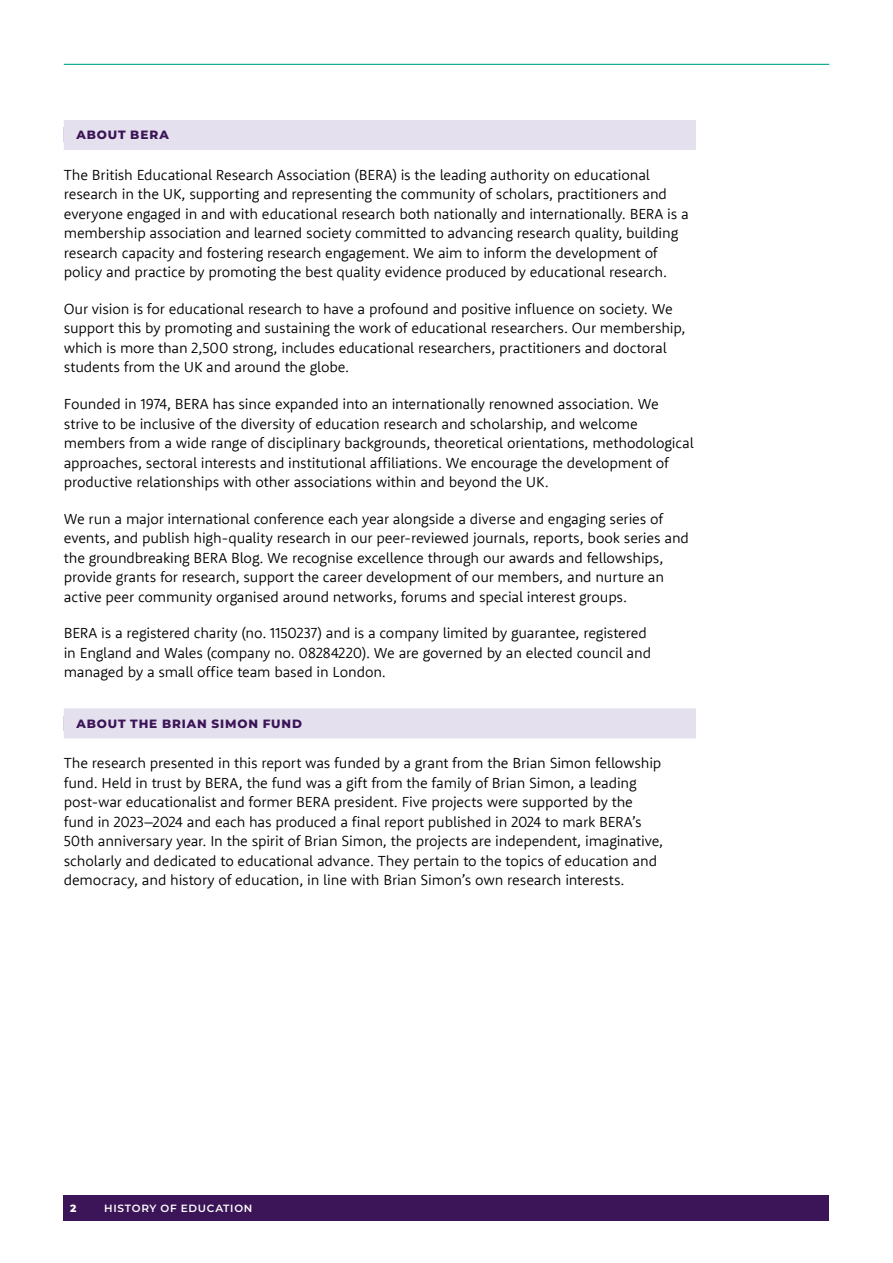
<style>
.page{position:relative;width:893px;height:1263px;background:#fff}
.page>*{position:absolute;margin:0;border:0;box-sizing:border-box;transform-origin:0 0}
.t1{font:300 15px/19.5px "Rooney Sans";letter-spacing:-.01em;color:#000}
.t2{font:800 12px "Montserrat";letter-spacing:.07em;color:#3c1558}
.t3{font:600 10.5px "Montserrat";letter-spacing:.07em;color:#fff}
.t4{font:800 10.5px "Montserrat";color:#fff}
</style>
<div class="page">
<div style="left:64px;top:1195px;width:765px;height:25px;background:#3c1558"></div>
<hr style="left:64px;top:64px;width:765px;height:1px;background:#00a58d">
<div style="left:64px;top:120px;width:632px;height:30px;background:#e4e0ed"></div>
<div style="left:64px;top:708px;width:632px;height:30px;background:#e4e0ed"></div>
<p class="t2" style="left:77px;top:126px;width:94px">ABOUT BERA</p>
<p class="t1" style="left:64px;top:165px;width:626px">The British Educational Research Association (BERA) is the leading authority on educational research in the UK, supporting and representing the community of scholars, practitioners and everyone engaged in and with educational research both nationally and internationally. BERA is a membership association and learned society committed to advancing research quality, building research capacity and fostering research engagement. We aim to inform the development of policy and practice by promoting the best quality evidence produced by educational research.</p>
<p class="t1" style="left:64px;top:299px;width:623px">Our vision is for educational research to have a profound and positive influence on society. We support this by promoting and sustaining the work of educational researchers. Our membership, which is more than 2,500 strong, includes educational researchers, practitioners and doctoral students from the UK and around the globe.</p>
<p class="t1" style="left:64px;top:394px;width:631px">Founded in 1974, BERA has since expanded into an internationally renowned association. We strive to be inclusive of the diversity of education research and scholarship, and welcome members from a wide range of disciplinary backgrounds, theoretical orientations, methodological approaches, sectoral interests and institutional affiliations. We encourage the development of productive relationships with other associations within and beyond the UK.</p>
<p class="t1" style="left:64px;top:508px;width:627px">We run a major international conference each year alongside a diverse and engaging series of events, and publish high-quality research in our peer-reviewed journals, reports, book series and the groundbreaking BERA Blog. We recognise excellence through our awards and fellowships, provide grants for research, support the career development of our members, and nurture an active peer community organised around networks, forums and special interest groups.</p>
<p class="t1" style="left:64px;top:623px;width:589px">BERA is a registered charity (no. 1150237) and is a company limited by guarantee, registered in England and Wales (company no. 08284220). We are governed by an elected council and managed by a small office team based in London.</p>
<p class="t2" style="left:77px;top:714px;width:227px">ABOUT THE BRIAN SIMON FUND</p>
<p class="t1" style="left:64px;top:753px;width:601px">The research presented in this report was funded by a grant from the Brian Simon fellowship fund. Held in trust by BERA, the fund was a gift from the family of Brian Simon, a leading post-war educationalist and former BERA president. Five projects were supported by the fund in 2023–2024 and each has produced a final report published in 2024 to mark BERA’s 50th anniversary year. In the spirit of Brian Simon, the projects are independent, imaginative, scholarly and dedicated to educational advance. They pertain to the topics of education and democracy, and history of education, in line with Brian Simon’s own research interests.</p>
<p class="t4" style="left:70px;top:1200px;width:8px">2</p>
<p class="t3" style="left:104px;top:1201px;width:150px">HISTORY OF EDUCATION</p>
</div>
